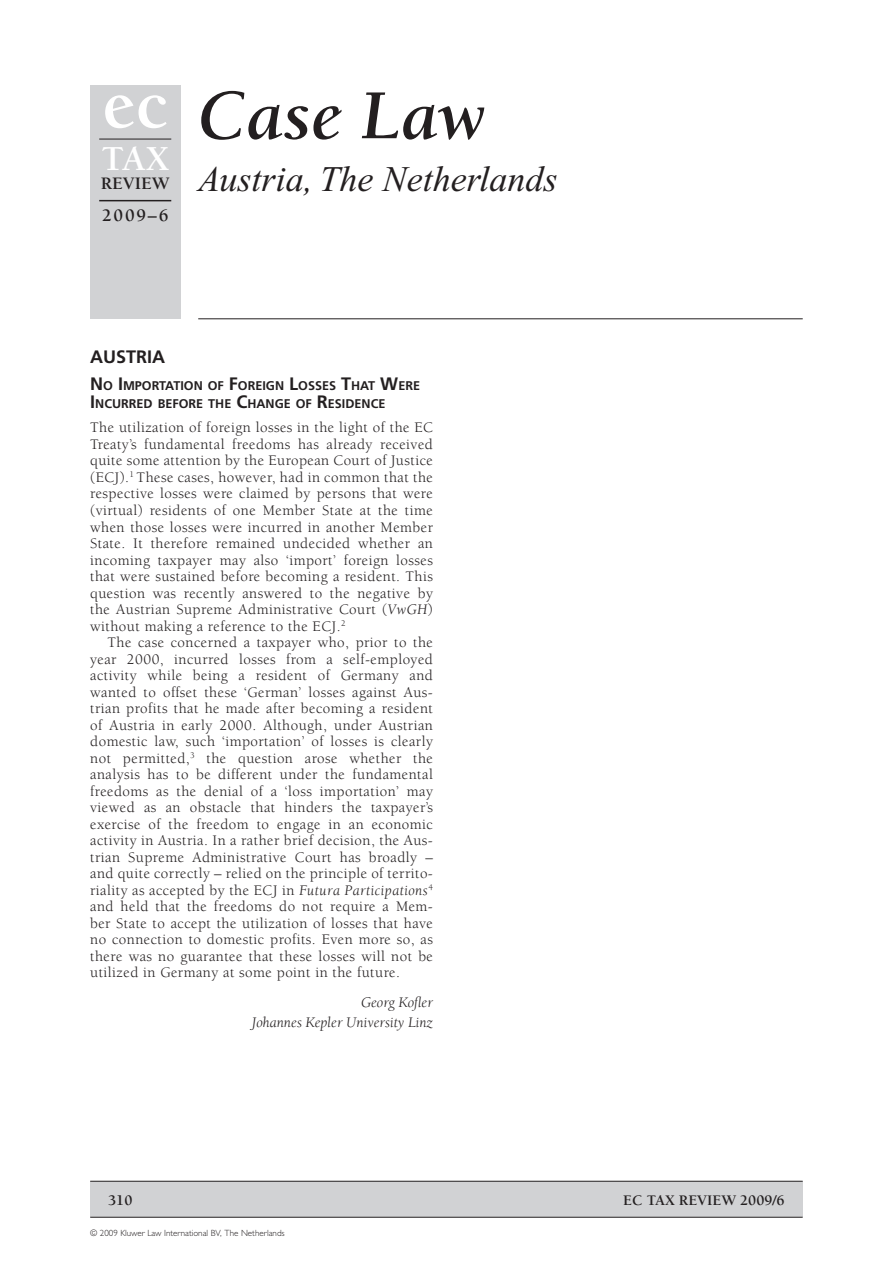
<style>
.page{position:relative;width:894px;height:1263px;background:#fff}
.page>*{position:absolute;margin:0;border:0;box-sizing:border-box;transform-origin:0 0}
.t1{font:italic 700 72px "Berkeley";color:#231f20}
.t2{font:700 72px "Berkeley";color:#fff}
.t3{font:italic 36px "Times New Roman";color:#231f20}
.t4{font:700 36px "Berkeley";color:#fff}
.t5{font:700 18px/31.5px "Berkeley";color:#231f20}
.t6{font:700 18px "Frutiger";color:#231f20}
.t7{font:15px/16.5px "Berkeley";letter-spacing:.03em;color:#231f20;text-align:justify}
.t8{font:italic 15px/19.5px "Berkeley";color:#231f20;text-align:right}
.t9{font:700 15px "Berkeley";color:#231f20}
.t10{font:700 12.6px/18px "Frutiger";color:#231f20}
.t11{font:300 9px "Gill Sans Std";color:#231f20}
.s1{font-size:18px}
.s2{font-style:italic}
</style>
<div class="page">
<div style="left:90px;top:1181px;width:712px;height:36px;background:#d1d2d4"></div>
<hr style="left:90px;top:1180px;width:712px;height:1px;background:#231f20">
<hr style="left:90px;top:1216px;width:712px;height:1px;background:#231f20">
<div style="left:90px;top:85px;width:90px;height:234px;background:#d1d2d4"></div>
<hr style="left:99px;top:139px;width:72px;height:1px;background:#231f20">
<hr style="left:99px;top:200px;width:72px;height:1px;background:#231f20">
<hr style="left:198px;top:318px;width:604px;height:1px;background:#231f20">
<h1 class="t2" style="left:102px;top:76px;width:67px">ec</h1>
<h2 class="t4" style="left:101px;top:144px;width:69px">TAX</h2>
<p class="t5" style="left:101px;top:170px;width:70px">REVIEW<br>2009–6</p>
<h1 class="t1" style="left:198px;top:87px;width:290px">Case Law</h1>
<h2 class="t3" style="left:198px;top:166px;width:360px">Austria, The Netherlands</h2>
<p class="t6" style="left:90px;top:350px;width:77px">AUSTRIA</p>
<p class="t10" style="left:90px;top:377px;width:331px"><span class="s1">N</span>O <span class="s1">I</span>MPORTATION OF <span class="s1">F</span>OREIGN <span class="s1">L</span>OSSES <span class="s1">T</span>HAT <span class="s1">W</span>ERE<br><span class="s1">I</span>NCURRED BEFORE THE <span class="s1">C</span>HANGE OF <span class="s1">R</span>ESIDENCE</p>
<p class="t7" style="left:90px;top:421px;width:344px">The utilization of foreign losses in the light of the EC Treaty’s fundamental freedoms has already received quite some attention by the European Court of Justice (ECJ).<sup>1</sup> These cases, however, had in common that the respective losses were claimed by persons that were (virtual) residents of one Member State at the time when those losses were incurred in another Member State. It therefore remained undecided whether an incoming taxpayer may also ‘import’ foreign losses that were sustained before becoming a resident. This question was recently answered to the negative by the Austrian Supreme Administrative Court (<span class="s2">VwGH</span>) without making a reference to the ECJ.<sup>2</sup></p>
<p class="t7" style="left:90px;top:635px;width:344px;text-indent:17px">The case concerned a taxpayer who, prior to the year 2000, incurred losses from a self-employed activity while being a resident of Germany and wanted to offset these ‘German’ losses against Aus&shy;trian profits that he made after becoming a resident of Austria in early 2000. Although, under Austrian domestic law, such ‘importation’ of losses is clearly not permitted,<sup>3</sup> the question arose whether the analysis has to be different under the fundamental freedoms as the denial of a ‘loss importation’ may viewed as an obstacle that hinders the taxpayer’s exercise of the freedom to engage in an economic activity in Austria. In a rather brief decision, the Aus&shy;trian Supreme Administrative Court has broadly – and quite correctly – relied on the principle of territo&shy;riality as accepted by the ECJ in <span class="s2">Futura Participations</span><sup>4 </sup>and held that the freedoms do not require a Mem&shy;ber State to accept the utilization of losses that have no connection to domestic profits. Even more so, as there was no guarantee that these losses will not be utilized in Germany at some point in the future.</p>
<p class="t8" style="left:252px;top:994px;width:182px">Georg Kofler<br>Johannes Kepler University Linz</p>
<p class="t9" style="left:108px;top:1194px;width:26px">310</p>
<p class="t9" style="left:623px;top:1194px;width:163px">EC TAX REVIEW 2009/6</p>
<p class="t11" style="left:90px;top:1229px;width:196px">© 2009 Kluwer Law International BV, The Netherlands</p>
</div>
